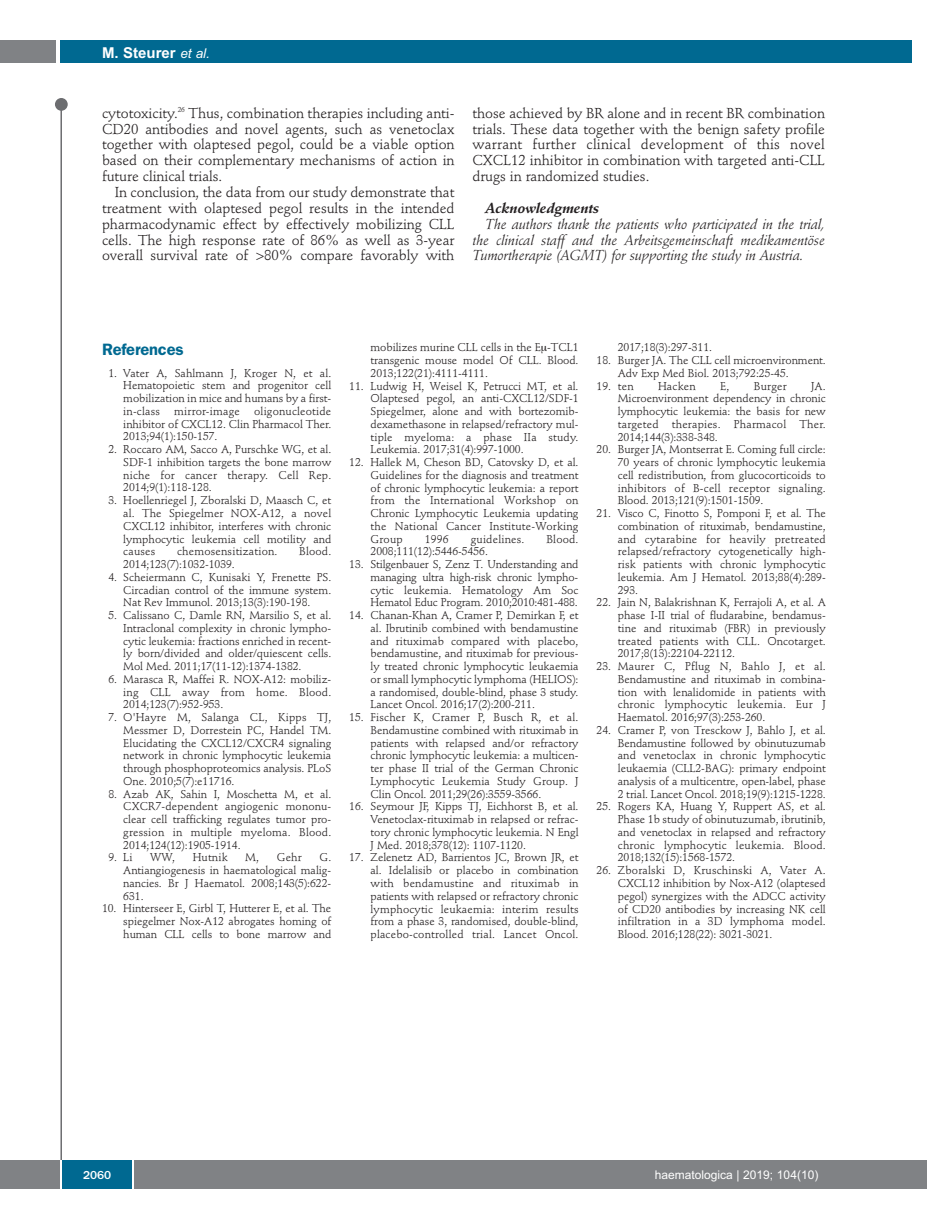
<style>
.page{position:relative;width:927px;height:1225px;background:#fff}
.page>*{position:absolute;margin:0;border:0;box-sizing:border-box;transform-origin:0 0}
.t1{font:600 16.5px "Franklin Gothic";letter-spacing:-.01em;color:#006991}
.t2{font:700 15px "Arial";color:#fff}
.t3{font:14.25px/15.9px "Stempel Schneidler";letter-spacing:-.005em;color:#231f20;text-align:justify}
.t4{font:italic 14.25px/15.9px "Stempel Schneidler";letter-spacing:-.005em;color:#231f20;text-align:justify}
.t5{font:italic 700 14.25px "Stempel Schneidler";letter-spacing:-.005em;color:#231f20}
.t6{font:12px "Arial";color:#fff}
.t7{font:500 12px "Franklin Gothic";color:#fff}
.t8{font:11.25px/12.8px "Stempel Schneidler";letter-spacing:-.005em;color:#231f20;text-align:justify}
.t9{font:11.25px "Stempel Schneidler";letter-spacing:.015em;color:#231f20}
.s1{font-weight:400;font-style:italic;font-size:13.5px}
</style>
<div class="page">
<div style="left:911px;top:1160px;width:16px;height:28px;background:#808285"></div>
<div style="left:55px;top:98px;width:13px;height:13px;background:#6c6d70;border-radius:50%"></div>
<hr style="left:60px;top:101px;width:2px;height:1061px;background:#6c6d70">
<div style="left:60px;top:40px;width:852px;height:22px;background:#006991"></div>
<div style="left:0;top:40px;width:56px;height:22px;background:#808285"></div>
<div style="left:0;top:1160px;width:911px;height:28px;background:#808285"></div>
<div style="left:62px;top:1160px;width:71px;height:28px;background:#006991"></div>
<hr style="left:60px;top:1160px;width:2px;height:28px;background:#fff">
<svg style="left:133px;top:1160px;width:1px;height:28px"></svg>
<h2 class="t2" style="left:102px;top:44px;width:109px">M. Steurer <span class="s1">et al.</span></h2>
<p class="t3" style="left:102px;top:106px;width:354px">cytotoxicity.<sup>26</sup> Thus, combination therapies including anti-CD20 antibodies and novel agents, such as venetoclax together with olaptesed pegol, could be a viable option based on their complementary mechanisms of action in future clinical trials.</p>
<p class="t3" style="left:102px;top:185px;width:354px;text-indent:13px">In conclusion, the data from our study demonstrate that treatment with olaptesed pegol results in the intended pharmacodynamic effect by effectively mobilizing CLL cells. The high response rate of 86% as well as 3-year overall survival rate of &gt;80% compare favorably with</p>
<p class="t3" style="left:472px;top:106px;width:354px">those achieved by BR alone and in recent BR combination trials. These data together with the benign safety profile warrant further clinical development of this novel CXCL12 inhibitor in combination with targeted anti-CLL drugs in randomized studies.</p>
<p class="t5" style="left:485px;top:202px;width:116px">Acknowledgments</p>
<p class="t4" style="left:472px;top:217px;width:354px;text-indent:13px">The authors thank the patients who participated in the trial, the clinical staff and the Arbeitsgemeinschaft medikamentöse Tumortherapie (AGMT) for supporting the study in Austria.</p>
<h1 class="t1" style="left:102px;top:344px;width:83px">References</h1>
<p class="t8" style="left:123px;top:367px;width:209px;text-indent:-15px">1. Vater A, Sahlmann J, Kroger N, et al.<br>Hematopoietic stem and progenitor cell mobilization in mice and humans by a first&shy;in-class</p>
<p class="t8" style="left:123px;top:406px;width:209px;text-indent:131px">oligonucleotide inhibitor of CXCL12. Clin Pharmacol Ther.<br>2013;94(1):150-157.</p>
<p class="t8" style="left:123px;top:444px;width:209px;text-indent:-15px">2. Roccaro AM, Sacco A, Purschke WG, et al.<br>SDF-1 inhibition targets the bone marrow niche for cancer therapy. Cell Rep.<br>2014;9(1):118-128.</p>
<p class="t8" style="left:123px;top:495px;width:209px;text-indent:-15px">3. Hoellenriegel J, Zboralski D, Maasch C, et al. The Spiegelmer NOX-A12, a novel CXCL12 inhibitor, interferes with chronic lymphocytic leukemia cell motility and causes</p>
<p class="t9" style="left:174px;top:406px;width:67px">mirror-image</p>
<p class="t9" style="left:177px;top:547px;width:102px">chemosensitization.</p>
<p class="t8" style="left:299px;top:546px;width:34px">Blood.</p>
<p class="t8" style="left:123px;top:559px;width:113px">2014;123(7):1032-1039.</p>
<p class="t8" style="left:123px;top:571px;width:209px;text-indent:-15px">4. Scheiermann C, Kunisaki Y, Frenette PS.<br>Circadian control of the immune system.<br>Nat Rev Immunol. 2013;13(3):190-198.</p>
<p class="t8" style="left:123px;top:610px;width:209px;text-indent:-15px">5. Calissano C, Damle RN, Marsilio S, et al.<br>Intraclonal complexity in chronic lympho&shy;cytic leukemia: fractions enriched in recent&shy;ly born/divided and older/quiescent cells.<br>Mol Med. 2011;17(11-12):1374-1382.</p>
<p class="t8" style="left:123px;top:673px;width:209px;text-indent:-15px">6. Marasca R, Maffei R. NOX-A12: mobiliz&shy;ing CLL away from home. Blood.<br>2014;123(7):952-953.</p>
<p class="t8" style="left:123px;top:712px;width:209px;text-indent:-15px">7. O'Hayre M, Salanga CL, Kipps TJ, Messmer D, Dorrestein PC, Handel TM.<br>Elucidating the CXCL12/CXCR4 signaling network in chronic lymphocytic leukemia through phosphoproteomics analysis. PLoS One. 2010;5(7):e11716.</p>
<p class="t8" style="left:123px;top:788px;width:209px;text-indent:-15px">8. Azab AK, Sahin I, Moschetta M, et al.<br>CXCR7-dependent angiogenic mononu&shy;clear cell trafficking regulates tumor pro&shy;gression in multiple myeloma. Blood.<br>2014;124(12):1905-1914.</p>
<p class="t8" style="left:108px;top:852px;width:26px">9. Li</p>
<p class="t8" style="left:150px;top:852px;width:26px">WW,</p>
<p class="t8" style="left:193px;top:852px;width:37px">Hutnik</p>
<p class="t8" style="left:245px;top:852px;width:15px">M,</p>
<p class="t8" style="left:277px;top:852px;width:27px">Gehr</p>
<p class="t8" style="left:123px;top:852px;width:209px;text-indent:196px">G.<br>Antiangiogenesis in haematological malig&shy;nancies. Br J Haematol. 2008;143(5):622- 631.</p>
<p class="t8" style="left:123px;top:903px;width:209px;text-indent:-21px">10. Hinterseer E, Girbl T, Hutterer E, et al. The spiegelmer Nox-A12 abrogates homing of human CLL cells to bone marrow and</p>
<p class="t8" style="left:371px;top:342px;width:209px">mobilizes murine CLL cells in the E -TCL1 transgenic mouse model Of CLL. Blood.<br>2013;122(21):4111-4111.</p>
<p class="t8" style="left:371px;top:380px;width:209px;text-indent:-21px">11. Ludwig H, Weisel K, Petrucci MT, et al.<br>Olaptesed pegol, an anti-CXCL12/SDF-1<br>Spiegelmer, alone and with bortezomib&shy;dexamethasone in relapsed/refractory mul&shy;tiple myeloma: a phase IIa study.<br>Leukemia. 2017;31(4):997-1000.</p>
<p class="t8" style="left:371px;top:457px;width:209px;text-indent:-21px">12. Hallek M, Cheson BD, Catovsky D, et al.<br>Guidelines for the diagnosis and treatment of chronic lymphocytic leukemia: a report from the International Workshop on Chronic Lymphocytic Leukemia updating the National Cancer Institute-Working Group</p>
<p class="t8" style="left:425px;top:533px;width:25px">1996</p>
<p class="t9" style="left:471px;top:534px;width:55px">guidelines.</p>
<p class="t8" style="left:546px;top:533px;width:34px">Blood.</p>
<p class="t8" style="left:371px;top:546px;width:119px">2008;111(12):5446-5456.</p>
<p class="t8" style="left:371px;top:559px;width:209px;text-indent:-21px">13. Stilgenbauer S, Zenz T. Understanding and managing ultra high-risk chronic lympho&shy;cytic leukemia. Hematology Am Soc Hematol Educ Program. 2010;2010:481-488.</p>
<p class="t8" style="left:371px;top:610px;width:209px;text-indent:-21px">14. Chanan-Khan A, Cramer P, Demirkan F, et al. Ibrutinib combined with bendamustine and rituximab compared with placebo, bendamustine, and rituximab for previous&shy;ly treated chronic lymphocytic leukaemia or small lymphocytic lymphoma (HELIOS): a randomised, double-blind, phase 3 study.<br>Lancet Oncol. 2016;17(2):200-211.</p>
<p class="t8" style="left:371px;top:712px;width:209px;text-indent:-21px">15. Fischer K, Cramer P, Busch R, et al.<br>Bendamustine combined with rituximab in patients with relapsed and/or refractory chronic lymphocytic leukemia: a multicen&shy;ter phase II trial of the German Chronic Lymphocytic Leukemia Study Group. J Clin Oncol. 2011;29(26):3559-3566.</p>
<p class="t8" style="left:371px;top:801px;width:209px;text-indent:-21px">16. Seymour JF, Kipps TJ, Eichhorst B, et al.<br>Venetoclax-rituximab in relapsed or refrac&shy;tory chronic lymphocytic leukemia. N Engl J Med. 2018;378(12): 1107-1120.</p>
<p class="t8" style="left:371px;top:852px;width:209px;text-indent:-21px">17. Zelenetz AD, Barrientos JC, Brown JR, et al. Idelalisib or placebo in combination with bendamustine and rituximab in patients with relapsed or refractory chronic lymphocytic leukaemia: interim results from a phase 3, randomised, double-blind, placebo-controlled trial. Lancet Oncol.</p>
<p class="t8" style="left:618px;top:342px;width:96px">2017;18(3):297-311.</p>
<p class="t8" style="left:618px;top:355px;width:209px;text-indent:-21px">18. Burger JA. The CLL cell microenvironment.<br>Adv Exp Med Biol. 2013;792:25-45.</p>
<p class="t8" style="left:597px;top:380px;width:39px">19. ten</p>
<p class="t8" style="left:658px;top:380px;width:39px">Hacken</p>
<p class="t8" style="left:720px;top:380px;width:11px">E,</p>
<p class="t8" style="left:754px;top:380px;width:34px">Burger</p>
<p class="t8" style="left:618px;top:380px;width:209px;text-indent:193px">JA.<br>Microenvironment dependency in chronic lymphocytic leukemia: the basis for new targeted therapies. Pharmacol Ther.<br>2014;144(3):338-348.</p>
<p class="t8" style="left:618px;top:444px;width:209px;text-indent:-21px">20. Burger JA, Montserrat E. Coming full circle:<br>70 years of chronic lymphocytic leukemia cell redistribution, from glucocorticoids to inhibitors of B-cell receptor signaling.<br>Blood. 2013;121(9):1501-1509.</p>
<p class="t8" style="left:618px;top:508px;width:209px;text-indent:-21px">21. Visco C, Finotto S, Pomponi F, et al. The combination of rituximab, bendamustine, and cytarabine for heavily pretreated relapsed/refractory cytogenetically high&shy;risk patients with chronic lymphocytic leukemia. Am J Hematol. 2013;88(4):289- 293.</p>
<p class="t8" style="left:618px;top:597px;width:209px;text-indent:-21px">22. Jain N, Balakrishnan K, Ferrajoli A, et al. A phase I-II trial of fludarabine, bendamus&shy;tine and rituximab (FBR) in previously treated patients with CLL. Oncotarget.<br>2017;8(13):22104-22112.</p>
<p class="t8" style="left:618px;top:661px;width:209px;text-indent:-21px">23. Maurer C, Pflug N, Bahlo J, et al.<br>Bendamustine and rituximab in combina&shy;tion with lenalidomide in patients with chronic lymphocytic leukemia. Eur J Haematol. 2016;97(3):253-260.</p>
<p class="t8" style="left:618px;top:725px;width:209px;text-indent:-21px">24. Cramer P, von Tresckow J, Bahlo J, et al.<br>Bendamustine followed by obinutuzumab and venetoclax in chronic lymphocytic leukaemia (CLL2-BAG): primary endpoint analysis of a multicentre, open-label, phase 2 trial. Lancet Oncol. 2018;19(9):1215-1228.</p>
<p class="t8" style="left:618px;top:801px;width:209px;text-indent:-21px">25. Rogers KA, Huang Y, Ruppert AS, et al.<br>Phase 1b study of obinutuzumab, ibrutinib, and venetoclax in relapsed and refractory chronic lymphocytic leukemia. Blood.<br>2018;132(15):1568-1572.</p>
<p class="t8" style="left:618px;top:865px;width:209px;text-indent:-21px">26. Zboralski D, Kruschinski A, Vater A.<br>CXCL12 inhibition by Nox-A12 (olaptesed pegol) synergizes with the ADCC activity of CD20 antibodies by increasing NK cell infiltration in a 3D lymphoma model.<br>Blood. 2016;128(22): 3021-3021.</p>
<p class="t7" style="left:83px;top:1167px;width:30px">2060</p>
<p class="t6" style="left:655px;top:1167px;width:165px">haematologica | 2019; 104(10)</p>
</div>
